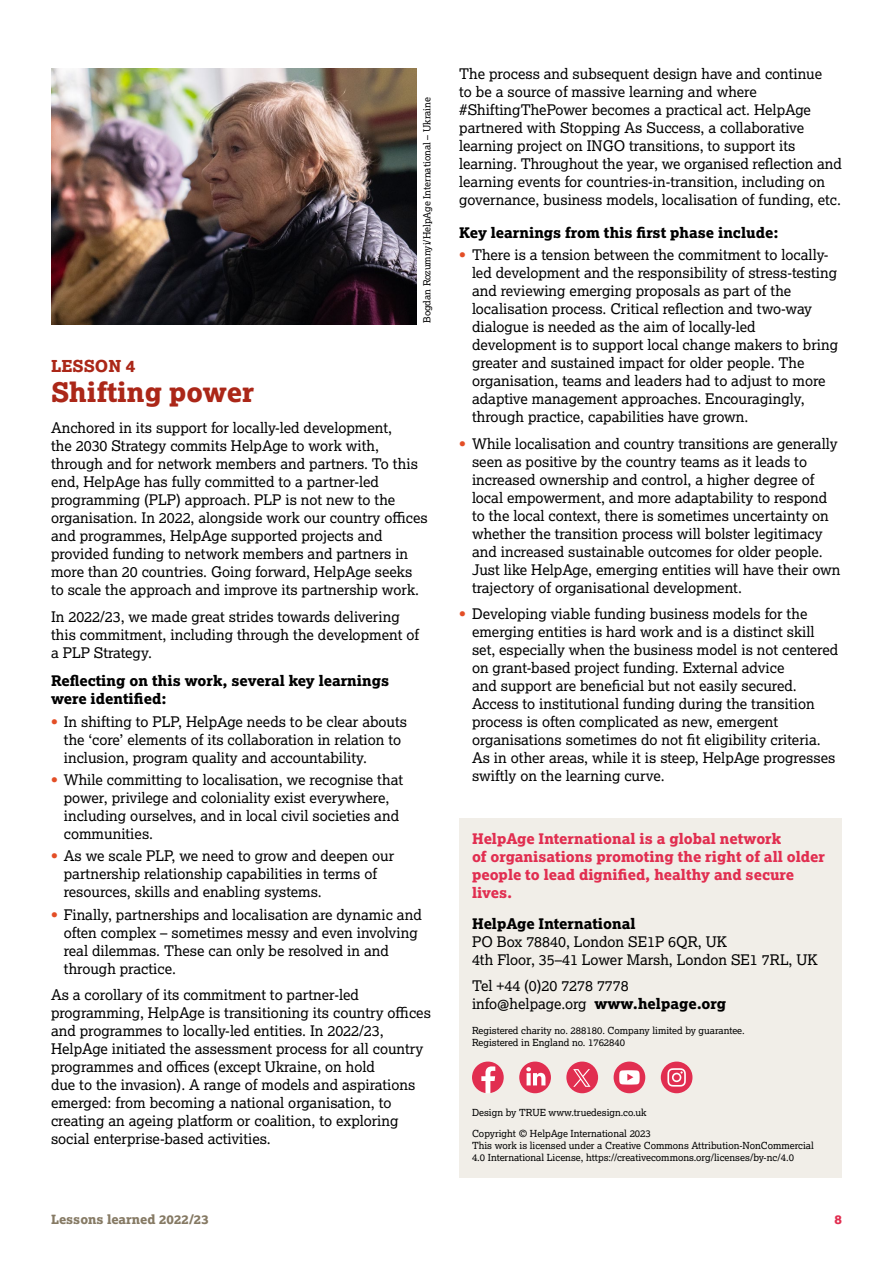
<style>
.page{position:relative;width:893px;height:1263px;background:#fff}
.page>*{position:absolute;margin:0;border:0;box-sizing:border-box;transform-origin:0 0}
.t1{font:27px "Lexia X Bold";color:#ab2718}
.t2{font:16.5px "Lexia X Bold";color:#ab2718}
.t3{font:14.7px/18px "Lexia";color:#000}
.t4{font:14.7px/18px "Lexia X Bold";color:#e12e50}
.t5{font:14.7px/18px "Lexia X Bold";color:#000}
.t6{font:12.75px "Lexia X Bold";color:#867a64}
.t7{font:12.75px "Lexia X Bold";color:#e12e50}
.t8{font:9.75px/12px "Lexia";color:#000}
.s1{font-weight:700;color:#e34e26}
.s2{font-family:"Lexia X Bold"}
</style>
<div class="page">
<img style="left:51px;top:68px;width:366px;height:256px">
<div style="left:459px;top:819px;width:383px;height:359px;background:#f1eee8"></div>
<div style="left:566px;top:1061px;width:32px;height:32px;background:#e12e50;border-radius:50%"></div>
<svg style="left:573px;top:1069px;width:17px;height:18px"></svg>
<svg style="left:614px;top:1061px;width:31px;height:32px"></svg>
<svg style="left:519px;top:1061px;width:32px;height:32px"></svg>
<svg style="left:472px;top:1061px;width:32px;height:32px"></svg>
<div style="left:661px;top:1061px;width:31px;height:32px;background:#e12e50;border-radius:50%"></div>
<svg style="left:667px;top:1068px;width:19px;height:18px"></svg>
<p class="t8" style="left:421px;top:323px;width:227px;rotate:-90deg">Bogdan Rozumnyi/HelpAge International – Ukraine</p>
<p class="t2" style="left:51px;top:355px;width:86px">LESSON 4</p>
<h1 class="t1" style="left:51px;top:375px;width:205px">Shifting power</h1>
<p class="t3" style="left:51px;top:418px;width:378px">Anchored in its support for locally-led development,<br>the 2030 Strategy commits HelpAge to work with, through and for network members and partners. To this end, HelpAge has fully committed to a partner-led programming (PLP) approach. PLP is not new to the organisation. In 2022, alongside work our country offices and programmes, HelpAge supported projects and provided funding to network members and partners in more than 20 countries. Going forward, HelpAge seeks to scale the approach and improve its partnership work.</p>
<p class="t3" style="left:51px;top:607px;width:370px">In 2022/23, we made great strides towards delivering this commitment, including through the development of a PLP Strategy.</p>
<p class="t5" style="left:51px;top:672px;width:340px">Reflecting on this work, several key learnings were identified:</p>
<p class="t3" style="left:64px;top:712px;width:345px;text-indent:-13px"><span class="s1">•</span> In shifting to PLP, HelpAge needs to be clear abouts the ‘core’ elements of its collaboration in relation to inclusion, program quality and accountability.</p>
<p class="t3" style="left:64px;top:770px;width:341px;text-indent:-13px"><span class="s1">•</span> While committing to localisation, we recognise that power, privilege and coloniality exist everywhere, including ourselves, and in local civil societies and communities.</p>
<p class="t3" style="left:64px;top:846px;width:332px;text-indent:-13px"><span class="s1">•</span> As we scale PLP, we need to grow and deepen our partnership relationship capabilities in terms of resources, skills and enabling systems.</p>
<p class="t3" style="left:64px;top:905px;width:359px;text-indent:-13px"><span class="s1">•</span> Finally, partnerships and localisation are dynamic and often complex – sometimes messy and even involving real dilemmas. These can only be resolved in and through practice.</p>
<p class="t3" style="left:51px;top:985px;width:381px">As a corollary of its commitment to partner-led programming, HelpAge is transitioning its country offices and programmes to locally-led entities. In 2022/23, HelpAge initiated the assessment process for all country programmes and offices (except Ukraine, on hold<br>due to the invasion). A range of models and aspirations emerged: from becoming a national organisation, to creating an ageing platform or coalition, to exploring social enterprise-based activities.</p>
<p class="t3" style="left:459px;top:64px;width:384px">The process and subsequent design have and continue<br>to be a source of massive learning and where #ShiftingThePower becomes a practical act. HelpAge partnered with Stopping As Success, a collaborative learning project on INGO transitions, to support its learning. Throughout the year, we organised reflection and learning events for countries-in-transition, including on governance, business models, localisation of funding, etc.</p>
<p class="t5" style="left:459px;top:223px;width:321px">Key learnings from this first phase include:</p>
<p class="t3" style="left:472px;top:246px;width:368px;text-indent:-13px"><span class="s1">•</span> There is a tension between the commitment to locally&shy;led development and the responsibility of stress-testing and reviewing emerging proposals as part of the localisation process. Critical reflection and two-way dialogue is needed as the aim of locally-led development is to support local change makers to bring greater and sustained impact for older people. The organisation, teams and leaders had to adjust to more adaptive management approaches. Encouragingly, through practice, capabilities have grown.</p>
<p class="t3" style="left:472px;top:434px;width:370px;text-indent:-13px"><span class="s1">•</span> While localisation and country transitions are generally seen as positive by the country teams as it leads to increased ownership and control, a higher degree of local empowerment, and more adaptability to respond to the local context, there is sometimes uncertainty on whether the transition process will bolster legitimacy and increased sustainable outcomes for older people.<br>Just like HelpAge, emerging entities will have their own trajectory of organisational development.</p>
<p class="t3" style="left:472px;top:605px;width:368px;text-indent:-13px"><span class="s1">•</span> Developing viable funding business models for the emerging entities is hard work and is a distinct skill set, especially when the business model is not centered on grant-based project funding. External advice<br>and support are beneficial but not easily secured.<br>Access to institutional funding during the transition process is often complicated as new, emergent organisations sometimes do not fit eligibility criteria.<br>As in other areas, while it is steep, HelpAge progresses swiftly on the learning curve.</p>
<p class="t4" style="left:472px;top:829px;width:355px">HelpAge International is a global network<br>of organisations promoting the right of all older people to lead dignified, healthy and secure lives.</p>
<p class="t5" style="left:472px;top:914px;width:165px">HelpAge International</p>
<p class="t3" style="left:472px;top:932px;width:347px">PO Box 78840, London SE1P 6QR, UK<br>4th Floor, 35–41 Lower Marsh, London SE1 7RL, UK</p>
<p class="t3" style="left:472px;top:976px;width:256px">Tel +44 (0)20 7278 7778 info@helpage.org <span class="s2">www.helpage.org</span></p>
<p class="t8" style="left:472px;top:1024px;width:274px">Registered charity no. 288180. Company limited by guarantee.<br>Registered in England no. 1762840</p>
<p class="t8" style="left:472px;top:1102px;width:180px;line-height:20.5px">Design by TRUE www.truedesign.co.uk<br>Copyright © HelpAge International 2023</p>
<p class="t8" style="left:472px;top:1139px;width:343px">This work is licensed under a Creative Commons Attribution-NonCommercial<br>4.0 International License, https://creativecommons.org/licenses/by-nc/4.0</p>
<p class="t6" style="left:51px;top:1211px;width:159px">Lessons learned 2022/23</p>
<p class="t7" style="left:834px;top:1211px;width:9px">8</p>
</div>
